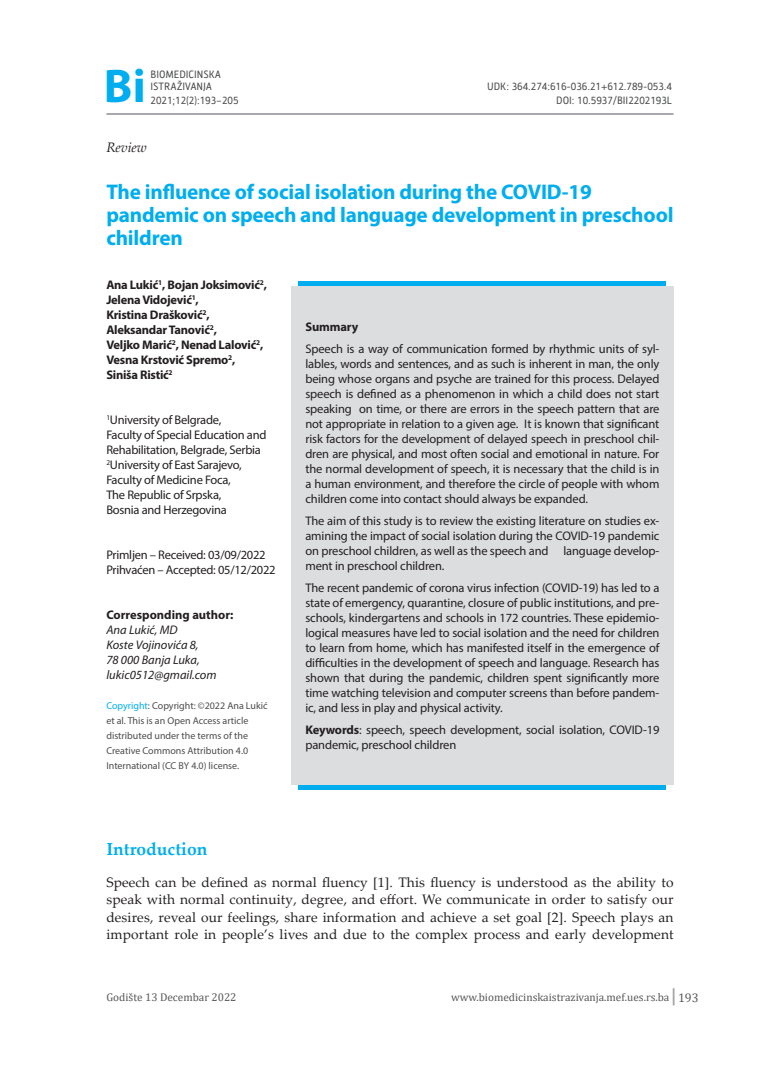
<style>
.page{position:relative;width:780px;height:1088px;background:#fff}
.page>*{position:absolute;margin:0;border:0;box-sizing:border-box;transform-origin:0 0}
.t1{font:700 47.5px "Myriad Pro";color:#00aeef}
.naslov{font:700 21.25px/23.4px "Myriad Pro";letter-spacing:-.01em;color:#00aeef}
.podnaslovi{font:700 17.5px "Palatino Linotype";color:#00aeef}
.prvi_red{font:13.75px/17.5px "Palatino Linotype";letter-spacing:.01em;color:#231f20;text-align:justify}
.tekst_tabele{font:italic 13.75px "Palatino Linotype";color:#231f20}
.abstract{font:12.5px/15px "Myriad Pro";letter-spacing:-.01em;color:#231f20;text-align:justify}
.Default{font:12.5px/15px "Myriad Pro";letter-spacing:-.02em;color:#231f20}
.Default-2{font:700 12.5px/15px "Myriad Pro";letter-spacing:-.02em;color:#231f20}
.Default-3{font:italic 12.5px/15px "Myriad Pro";color:#231f20}
.Default-4{font:700 12.5px "Myriad Pro";color:#231f20}
.abstract-2{font:700 12.5px "Myriad Pro";letter-spacing:-.01em;color:#231f20}
.t2{font:12.5px "Cambria";color:#57585a}
.t3{font:11.25px "Cambria";color:#57585a}
.t4{font:10px/15px "Myriad Pro";color:#4b4c4d}
.tekst_tabele-2{font:10px/12px "Influ BG";color:#4b4c4d}
.s1{color:#00aeef}
.s2{font-weight:700}
</style>
<div class="page">
<svg style="left:672px;top:989px;width:2px;height:16px"></svg>
<hr style="left:107px;top:113px;width:565px;height:2px;background:#a8a9ad">
<div style="left:291px;top:286px;width:382px;height:498px;background:#dcdddf"></div>
<h1 class="t1" style="left:104px;top:55px;width:43px">Bi</h1>
<p class="tekst_tabele-2" style="left:150px;top:69px;width:72px">BIOMEDICINSKA<br>ISTRAŽIVANJA</p>
<p class="tekst_tabele-2" style="left:487px;top:81px;width:186px">UDK: 364.274:616-036.21+612.789-053.4</p>
<p class="tekst_tabele-2" style="left:150px;top:94px;width:89px">2021;12(2):193–205</p>
<p class="tekst_tabele-2" style="left:556px;top:94px;width:118px">DOI: 10.5937/BII2202193L</p>
<p class="tekst_tabele" style="left:106px;top:137px;width:42px">Review</p>
<p class="naslov" style="left:106px;top:179px;width:568px">The influence of social isolation during the COVID-19 pandemic on speech and language development in preschool children</p>
<p class="Default-2" style="left:106px;top:277px;width:162px">Ana Lukić<sup>1</sup>, Bojan Joksimović<sup>2</sup>,<br>Jelena Vidojević<sup>1</sup>,</p>
<p class="Default-2" style="left:106px;top:307px;width:158px">Kristina Drašković<sup>2</sup>,<br>Aleksandar Tanović<sup>2</sup>,<br>Veljko Marić<sup>2</sup>, Nenad Lalović<sup>2</sup>,<br>Vesna Krstović Spremo<sup>2</sup>,<br>Siniša Ristić<sup>2</sup></p>
<p class="Default" style="left:106px;top:412px;width:162px"><sup>1</sup>University of Belgrade,<br>Faculty of Special Education and<br>Rehabilitation, Belgrade, Serbia</p>
<p class="Default" style="left:106px;top:457px;width:137px"><sup>2</sup>University of East Sarajevo,<br>Faculty of Medicine Foca,<br>The Republic of Srpska,<br>Bosnia and Herzegovina</p>
<p class="Default" style="left:106px;top:547px;width:161px">Primljen – Received: 03/09/2022</p>
<p class="Default" style="left:106px;top:562px;width:171px">Prihvaćen – Accepted: 05/12/2022</p>
<p class="Default-4" style="left:106px;top:606px;width:128px">Corresponding author:</p>
<p class="Default-3" style="left:106px;top:622px;width:73px">Ana Lukić, MD</p>
<p class="Default-3" style="left:106px;top:637px;width:95px">Koste Vojinovića 8,<br>78 000 Banja Luka,</p>
<p class="Default-3" style="left:106px;top:667px;width:112px">lukic0512@gmail.com</p>
<p class="t4" style="left:106px;top:698px;width:163px"><span class="s1">Copyright</span>: Copyright: ©2022 Ana Lukić et al. This is an Open Access article distributed under the terms of the Creative Commons Attribution 4.0<br>International (CC BY 4.0) license.</p>
<p class="abstract-2" style="left:305px;top:318px;width:54px">Summary</p>
<p class="abstract" style="left:305px;top:341px;width:355px">Speech is a way of communication formed by rhythmic units of syl&shy;lables, words and sentences, and as such is inherent in man, the only being whose organs and psyche are trained for this process. Delayed speech is defined as a phenomenon in which a child does not start speaking on time, or there are errors in the speech pattern that are not appropriate in relation to a given age. It is known that significant risk factors for the development of delayed speech in preschool chil&shy;dren are physical, and most often social and emotional in nature. For the normal development of speech, it is necessary that the child is in a human environment, and therefore the circle of people with whom children come into contact should always be expanded.</p>
<p class="abstract" style="left:305px;top:513px;width:355px">The aim of this study is to review the existing literature on studies ex&shy;amining the impact of social isolation during the COVID-19 pandemic on preschool children, as well as the speech and language develop&shy;ment in preschool children.</p>
<p class="abstract" style="left:305px;top:580px;width:355px">The recent pandemic of corona virus infection (COVID-19) has led to a state of emergency, quarantine, closure of public institutions, and pre&shy;schools, kindergartens and schools in 172 countries. These epidemio&shy;logical measures have led to social isolation and the need for children to learn from home, which has manifested itself in the emergence of difficulties in the development of speech and language. Research has shown that during the pandemic, children spent significantly more time watching television and computer screens than before pandem&shy;ic, and less in play and physical activity.</p>
<p class="abstract" style="left:305px;top:722px;width:355px"><span class="s2">Keywords</span>: speech, speech development, social isolation, COVID-19 pandemic, preschool children</p>
<p class="podnaslovi" style="left:106px;top:837px;width:103px">Introduction</p>
<p class="prvi_red" style="left:106px;top:873px;width:568px">Speech can be defined as normal fluency [1]. This fluency is understood as the ability to speak with normal continuity, degree, and effort. We communicate in order to satisfy our desires, reveal our feelings, share information and achieve a set goal [2]. Speech plays an important role in people’s lives and due to the complex process and early development</p>
<p class="t3" style="left:106px;top:990px;width:132px">Godište 13 Decembar 2022</p>
<p class="t3" style="left:451px;top:990px;width:220px">www.biomedicinskaistrazivanja.mef.ues.rs.ba</p>
<p class="t2" style="left:678px;top:990px;width:22px">193</p>
</div>
